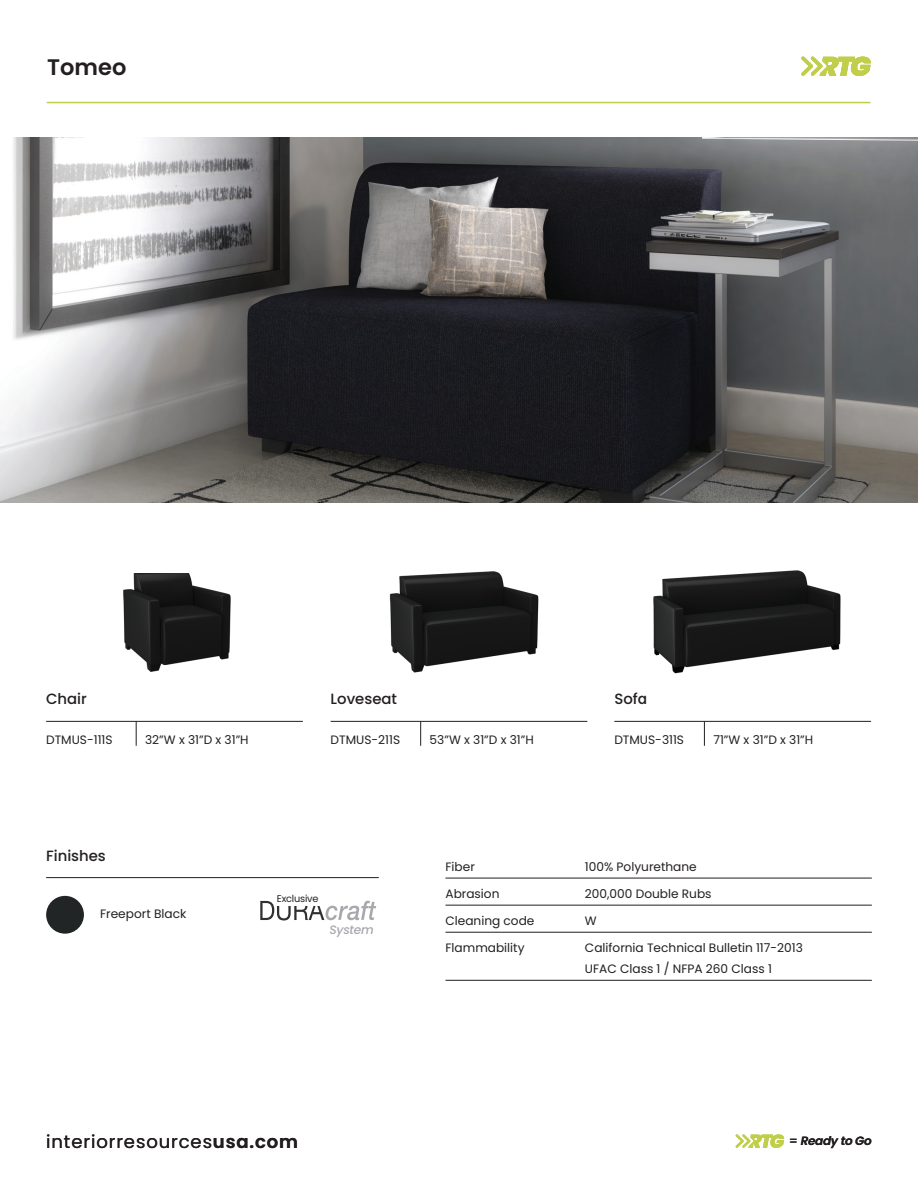
<style>
.page{position:relative;width:918px;height:1188px;background:#fff}
.page>*{position:absolute;margin:0;border:0;box-sizing:border-box;transform-origin:0 0}
.t1{font:600 22.5px "Poppins";color:#231f20}
.t2{font:18px "Poppins";letter-spacing:.05em;color:#231f20}
.t3{font:500 14.85px "Poppins";color:#231f20}
.t4{font:12.15px/21px "Poppins";color:#231f20}
.t5{font:italic 500 12.15px "Poppins";letter-spacing:-.025em;color:#a8a9ad}
.t6{font:italic 600 12px "Poppins";letter-spacing:-.025em;color:#231f20}
.t7{font:9.75px "Poppins";letter-spacing:-.02em;color:#231f20}
.s1{font-weight:600}
.s2{font-weight:500;font-style:normal}
</style>
<div class="page">
<hr style="left:47px;top:102px;width:823px;height:1px;background:#c0ce4a">
<hr style="left:46px;top:721px;width:257px;height:1px;background:#231f20">
<svg style="left:136px;top:721px;width:1px;height:25px"></svg>
<hr style="left:331px;top:721px;width:256px;height:1px;background:#231f20">
<svg style="left:420px;top:721px;width:1px;height:25px"></svg>
<hr style="left:614px;top:721px;width:257px;height:1px;background:#231f20">
<svg style="left:704px;top:722px;width:1px;height:24px"></svg>
<svg style="left:736px;top:1134px;width:48px;height:14px"></svg>
<svg style="left:801px;top:56px;width:70px;height:20px"></svg>
<img style="left:0;top:137px;width:918px;height:365px">
<img style="left:123px;top:574px;width:108px;height:98px">
<img style="left:389px;top:572px;width:150px;height:101px">
<img style="left:653px;top:570px;width:188px;height:104px">
<hr style="left:46px;top:877px;width:333px;height:1px;background:#231f20">
<div style="left:46px;top:896px;width:38px;height:38px;background:#212526;border-radius:50%"></div>
<svg style="left:260px;top:901px;width:116px;height:19px"></svg>
<hr style="left:446px;top:878px;width:426px;height:1px;background:#231f20">
<hr style="left:446px;top:905px;width:426px;height:1px;background:#231f20">
<hr style="left:446px;top:932px;width:426px;height:1px;background:#231f20">
<hr style="left:446px;top:980px;width:426px;height:1px;background:#231f20">
<h1 class="t1" style="left:47px;top:54px;width:81px">Tomeo</h1>
<p class="t3" style="left:46px;top:690px;width:42px">Chair</p>
<p class="t4" style="left:46px;top:729px;width:68px">DTMUS-111S</p>
<p class="t4" style="left:145px;top:729px;width:105px">32”W x 31”D x 31”H</p>
<p class="t3" style="left:331px;top:690px;width:68px">Loveseat</p>
<p class="t4" style="left:331px;top:729px;width:71px">DTMUS-211S</p>
<p class="t4" style="left:430px;top:729px;width:106px">53”W x 31”D x 31”H</p>
<p class="t3" style="left:614px;top:690px;width:35px">Sofa</p>
<p class="t4" style="left:614px;top:729px;width:71px">DTMUS-311S</p>
<p class="t4" style="left:713px;top:729px;width:101px">71”W x 31”D x 31”H</p>
<p class="t3" style="left:46px;top:847px;width:61px">Finishes</p>
<p class="t4" style="left:100px;top:904px;width:88px">Freeport Black</p>
<p class="t7" style="left:277px;top:893px;width:43px">Exclusive</p>
<p class="t5" style="left:330px;top:922px;width:46px">System</p>
<p class="t4" style="left:446px;top:857px;width:31px">Fiber</p>
<p class="t4" style="left:585px;top:857px;width:113px">100% Polyurethane</p>
<p class="t4" style="left:446px;top:884px;width:56px">Abrasion</p>
<p class="t4" style="left:585px;top:884px;width:128px">200,000 Double Rubs</p>
<p class="t4" style="left:446px;top:911px;width:91px">Cleaning code</p>
<p class="t4" style="left:585px;top:911px;width:13px">W</p>
<p class="t4" style="left:446px;top:938px;width:81px">Flammability</p>
<p class="t4" style="left:585px;top:938px;width:219px">California Technical Bulletin 117-2013<br>UFAC Class 1 / NFPA 260 Class 1</p>
<h2 class="t2" style="left:46px;top:1132px;width:254px">interiorresources<span class="s1">usa.com</span></h2>
<p class="t6" style="left:789px;top:1134px;width:84px"><span class="s2">=</span> Ready to Go</p>
</div>
